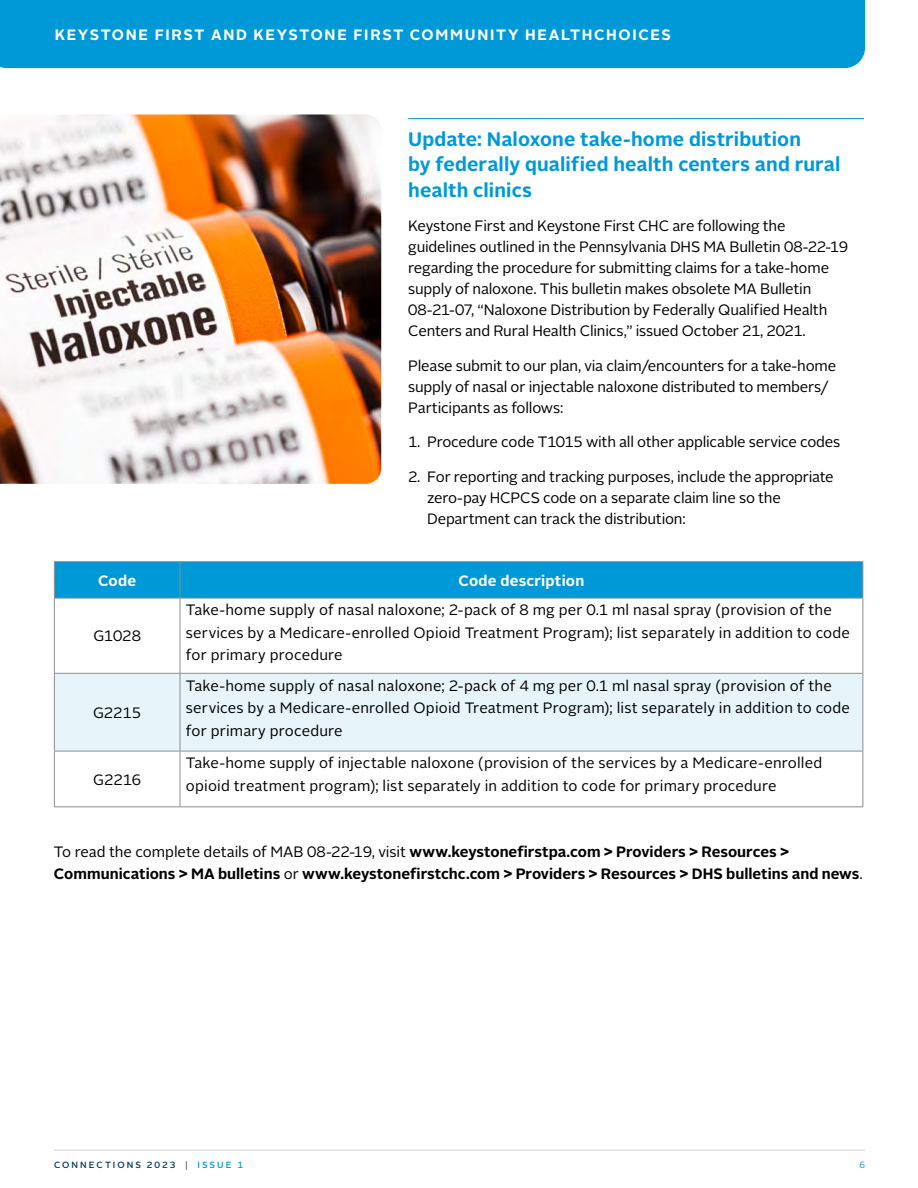
<style>
.page{position:relative;width:918px;height:1188px;background:#fff}
.page>*{position:absolute;margin:0;border:0;box-sizing:border-box;transform-origin:0 0}
.t1{font:700 19.5px/25.5px "Alright Sans";letter-spacing:.005em;color:#0099d8}
.Body_Copy{font:15px/21px "Alright Sans";letter-spacing:-.01em;color:#000}
.Body_Copy-2{font:15px/22.5px "Alright Sans";letter-spacing:.01em;color:#000}
.Body_Copy-3{font:700 15px/22.5px "Alright Sans";color:#000}
.Body_Copy-4{font:700 15px "Alright Sans";letter-spacing:.1em;color:#fff}
.Body_Copy-5{font:700 15px "Alright Sans";letter-spacing:.015em;color:#fff}
.t2{font:500 9px "Alright Sans";letter-spacing:.23em;color:#003a5d}
.t3{font:9px "Alright Sans";color:#0099d8}
.s1{font-weight:400}
.s2{color:#6d6e71}
.s3{color:#0099d8}
</style>
<div class="page">
<hr style="left:54px;top:1150px;width:811px;height:1px;background:#d1d3d4">
<img style="left:0;top:114px;width:381px;height:370px">
<hr style="left:408px;top:118px;width:456px;height:1px;background:#0099d8">
<div style="left:55px;top:562px;width:807px;height:36px;background:#0099d8"></div>
<div style="left:55px;top:674px;width:807px;height:77px;background:#e7f5fa"></div>
<hr style="left:54px;top:561px;width:126px;height:1px;background:#8b8e90">
<hr style="left:54px;top:562px;width:1px;height:36px;background:#8b8e90">
<hr style="left:180px;top:561px;width:683px;height:1px;background:#8b8e90">
<hr style="left:180px;top:562px;width:1px;height:36px;background:#8b8e90">
<hr style="left:862px;top:562px;width:1px;height:36px;background:#8b8e90">
<hr style="left:54px;top:598px;width:126px;height:1px;background:#8b8e90">
<hr style="left:54px;top:598px;width:1px;height:75px;background:#8b8e90">
<hr style="left:180px;top:598px;width:683px;height:1px;background:#8b8e90">
<hr style="left:180px;top:598px;width:1px;height:75px;background:#8b8e90">
<hr style="left:862px;top:598px;width:1px;height:75px;background:#8b8e90">
<hr style="left:54px;top:673px;width:126px;height:1px;background:#8b8e90">
<hr style="left:54px;top:674px;width:1px;height:77px;background:#8b8e90">
<hr style="left:180px;top:673px;width:683px;height:1px;background:#8b8e90">
<hr style="left:180px;top:674px;width:1px;height:77px;background:#8b8e90">
<hr style="left:862px;top:674px;width:1px;height:77px;background:#8b8e90">
<hr style="left:54px;top:751px;width:126px;height:1px;background:#8b8e90">
<hr style="left:54px;top:751px;width:1px;height:55px;background:#8b8e90">
<hr style="left:180px;top:751px;width:683px;height:1px;background:#8b8e90">
<hr style="left:180px;top:751px;width:1px;height:55px;background:#8b8e90">
<hr style="left:862px;top:751px;width:1px;height:55px;background:#8b8e90">
<hr style="left:54px;top:806px;width:126px;height:1px;background:#8b8e90">
<hr style="left:180px;top:806px;width:683px;height:1px;background:#8b8e90">
<div style="left:0;top:0;width:865px;height:68px;background:#0099d8"></div>
<p class="Body_Copy-4" style="left:55px;top:24px;width:618px">KEYSTONE FIRST AND KEYSTONE FIRST COMMUNITY HEALTHCHOICES</p>
<p class="t1" style="left:408px;top:126px;width:434px">Update: Naloxone take-home distribution<br>by federally qualified health centers and rural health clinics</p>
<p class="Body_Copy" style="left:408px;top:216px;width:441px">Keystone First and Keystone First CHC are following the guidelines outlined in the Pennsylvania DHS MA Bulletin 08-22-19 regarding the procedure for submitting claims for a take-home supply of naloxone. This bulletin makes obsolete MA Bulletin 08-21-07, “Naloxone Distribution by Federally Qualified Health Centers and Rural Health Clinics,” issued October 21, 2021.</p>
<p class="Body_Copy" style="left:408px;top:355px;width:430px">Please submit to our plan, via claim/encounters for a take-home supply of nasal or injectable naloxone distributed to members/<br>Participants as follows:</p>
<p class="Body_Copy" style="left:408px;top:432px;width:434px">1. Procedure code T1015 with all other applicable service codes</p>
<p class="Body_Copy" style="left:427px;top:466px;width:408px;text-indent:-19px">2. For reporting and tracking purposes, include the appropriate zero-pay HCPCS code on a separate claim line so the<br>Department can track the distribution:</p>
<p class="Body_Copy-4" style="left:98px;top:570px;width:40px">Code</p>
<p class="Body_Copy-5" style="left:458px;top:570px;width:127px">Code description</p>
<p class="Body_Copy" style="left:93px;top:626px;width:49px">G1028</p>
<p class="Body_Copy" style="left:93px;top:702px;width:50px">G2215</p>
<p class="Body_Copy" style="left:93px;top:769px;width:49px">G2216</p>
<p class="Body_Copy-2" style="left:186px;top:599px;width:666px">Take-home supply of nasal naloxone; 2-pack of 8 mg per 0.1 ml nasal spray (provision of the services by a Medicare-enrolled Opioid Treatment Program); list separately in addition to code for primary procedure</p>
<p class="Body_Copy-2" style="left:186px;top:674px;width:666px">Take-home supply of nasal naloxone; 2-pack of 4 mg per 0.1 ml nasal spray (provision of the services by a Medicare-enrolled Opioid Treatment Program); list separately in addition to code for primary procedure</p>
<p class="Body_Copy-2" style="left:186px;top:752px;width:638px">Take-home supply of injectable naloxone (provision of the services by a Medicare-enrolled opioid treatment program); list separately in addition to code for primary procedure</p>
<p class="Body_Copy-3" style="left:54px;top:840px;width:810px"><span class="s1">To read the complete details of MAB 08-22-19, visit</span> www.keystonefirstpa.com &gt; Providers &gt; Resources &gt;<br>Communications &gt; MA bulletins <span class="s1">or</span> www.keystonefirstchc.com &gt; Providers &gt; Resources &gt; DHS bulletins and news<span class="s1">.</span></p>
<p class="t2" style="left:54px;top:1159px;width:190px">CONNECTIONS 2023 <span class="s2">|</span> <span class="s3">ISSUE 1</span></p>
<p class="t3" style="left:859px;top:1159px;width:7px">6</p>
</div>
